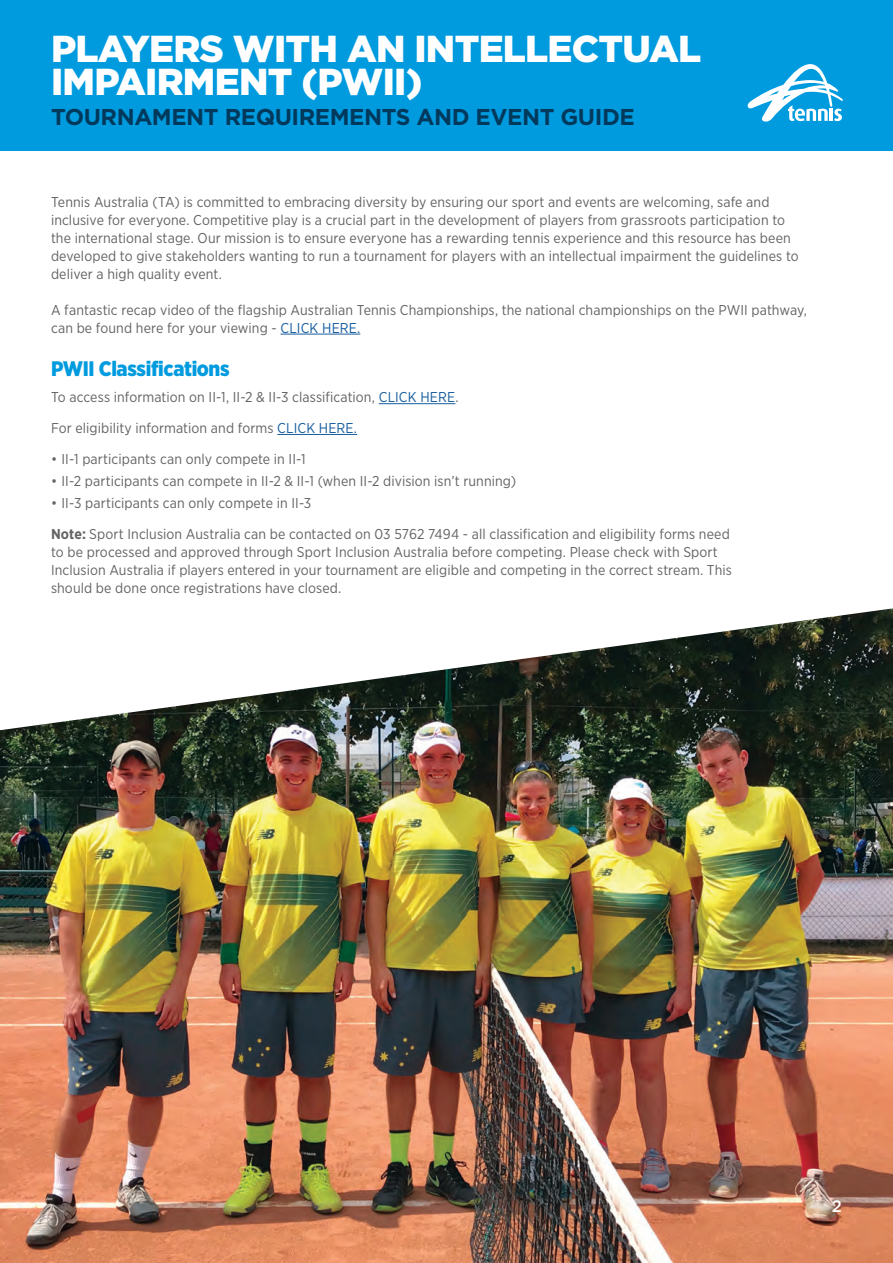
<style>
.page{position:relative;width:893px;height:1263px;background:#fff}
.page>*{position:absolute;margin:0;border:0;box-sizing:border-box;transform-origin:0 0}
.t1{font:900 37.5px/33px "Gotham HTF";letter-spacing:-.02em;color:#fff}
.t2{font:700 22.95px "Gotham HTF";letter-spacing:-.02em;color:#00395c}
.t3{font:900 21px "Gotham Narrow";letter-spacing:-.015em;color:#009bde}
.t4{font:500 16.5px "Gotham HTF";color:#fff}
.t5{font:14.25px/18px "Gotham Narrow";letter-spacing:.005em;color:#636366}
.s1{color:#175d9e}
.s2{font-weight:700}
</style>
<div class="page">
<div style="left:0;top:0;width:893px;height:151px;background:#009bde"></div>
<svg style="left:747px;top:64px;width:96px;height:58px"></svg>
<img style="left:0;top:608px;width:893px;height:655px">
<hr style="left:280px;top:334px;width:80px;height:1px;background:#175d9e">
<hr style="left:379px;top:403px;width:76px;height:1px;background:#175d9e">
<hr style="left:277px;top:434px;width:80px;height:1px;background:#175d9e">
<h1 class="t1" style="left:51px;top:32px;width:652px">PLAYERS WITH AN INTELLECTUAL<br>IMPAIRMENT (PWII)</h1>
<h2 class="t2" style="left:51px;top:104px;width:585px">TOURNAMENT REQUIREMENTS AND EVENT GUIDE</h2>
<p class="t5" style="left:51px;top:192px;width:749px">Tennis Australia (TA) is committed to embracing diversity by ensuring our sport and events are welcoming, safe and inclusive for everyone. Competitive play is a crucial part in the development of players from grassroots participation to the international stage. Our mission is to ensure everyone has a rewarding tennis experience and this resource has been developed to give stakeholders wanting to run a tournament for players with an intellectual impairment the guidelines to deliver a high quality event.</p>
<p class="t5" style="left:51px;top:300px;width:758px">A fantastic recap video of the flagship Australian Tennis Championships, the national championships on the PWII pathway, can be found here for your viewing - <span class="s1">CLICK HERE.</span></p>
<h3 class="t3" style="left:51px;top:354px;width:180px">PWII Classifications</h3>
<p class="t5" style="left:51px;top:382px;width:409px;line-height:30.8px">To access information on II-1, II-2 &amp; II-3 classification, <span class="s1">CLICK HERE</span>.<br>For eligibility information and forms <span class="s1">CLICK HERE.</span></p>
<p class="t5" style="left:51px;top:449px;width:256px">• II-1 participants can only compete in II-1</p>
<p class="t5" style="left:51px;top:472px;width:467px">• II-2 participants can compete in II-2 &amp; II-1 (when II-2 division isn’t running)</p>
<p class="t5" style="left:51px;top:488px;width:680px;line-height:30.8px">• II-3 participants can only compete in II-3<br><span class="s2">Note:</span> Sport Inclusion Australia can be contacted on 03 5762 7494 - all classification and eligibility forms need</p>
<p class="t5" style="left:51px;top:543px;width:682px">to be processed and approved through Sport Inclusion Australia before competing. Please check with Sport<br>Inclusion Australia if players entered in your tournament are eligible and competing in the correct stream. This should be done once registrations have closed.</p>
<p class="t4" style="left:832px;top:1197px;width:12px">2</p>
</div>
